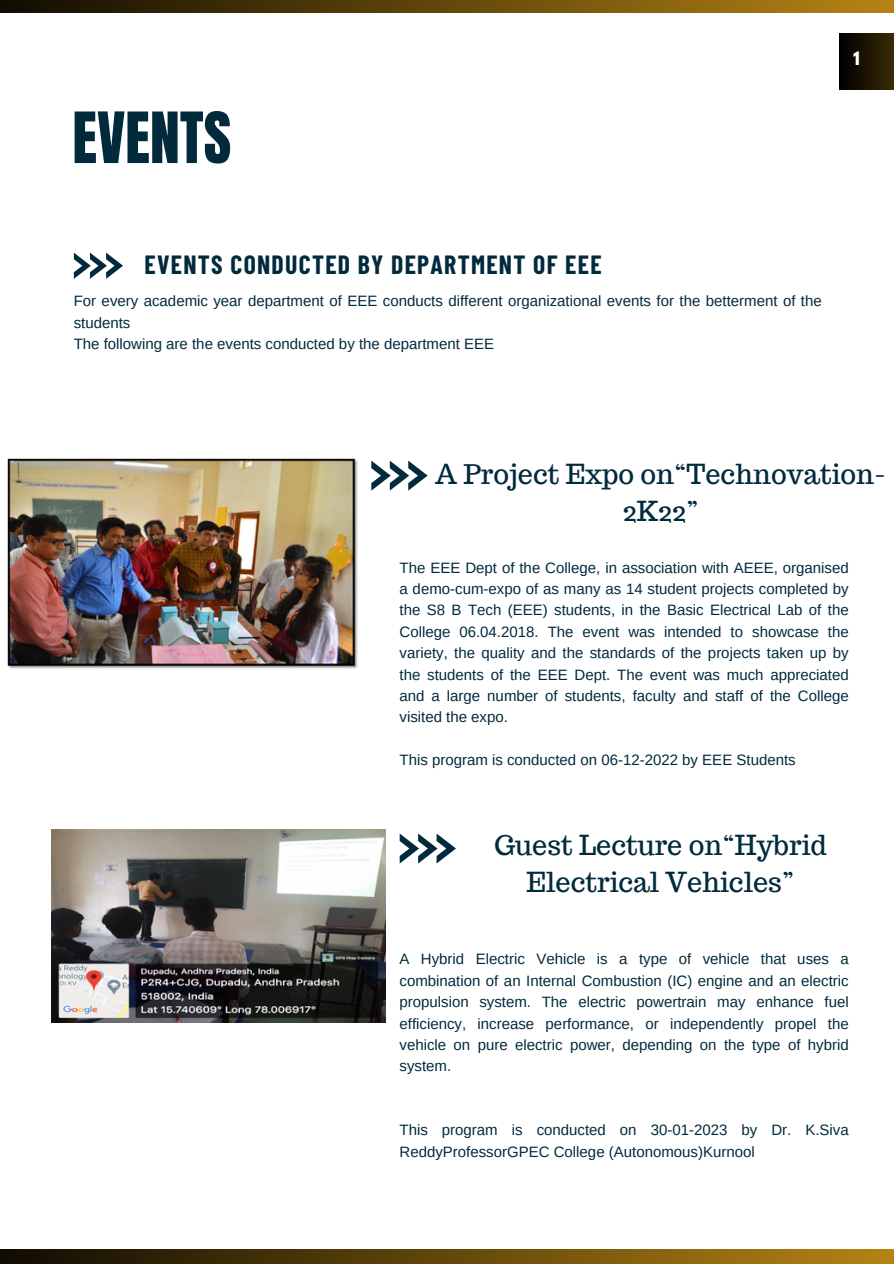
<style>
.page{position:relative;width:894px;height:1264px;background:#fff}
.page>*{position:absolute;margin:0;border:0;box-sizing:border-box;transform-origin:0 0}
.t1{font:60px "Anton";color:#022a3d}
.t2{font:27px/37.2px "Trocchi";color:#022a3d;text-align:center}
.t3{font:700 25.65px "Barlow Condensed";letter-spacing:.05em;color:#022a3d}
.t4{font:700 16.5px "League Spartan";color:#fff}
.t5{font:15px/21.3px "Arimo";color:#022a3d}
</style>
<div class="page">
<svg style="left:74px;top:253px;width:49px;height:25px"></svg>
<svg style="left:0;top:0;width:893px;height:12px;background:#63470a"></svg>
<svg style="left:0;top:1249px;width:893px;height:14px;background:#62470a"></svg>
<svg style="left:371px;top:460px;width:56px;height:30px"></svg>
<div style="left:839px;top:34px;width:54px;height:55px;background:linear-gradient(to right,#000,#382906)"></div>
<svg style="left:399px;top:833px;width:56px;height:30px"></svg>
<img style="left:7px;top:459px;width:351px;height:210px">
<img style="left:52px;top:829px;width:333px;height:193px">
<p class="t1" style="left:72px;top:95px;width:160px">EVENTS</p>
<p class="t4" style="left:852px;top:51px;width:8px">1</p>
<p class="t3" style="left:144px;top:248px;width:458px">EVENTS CONDUCTED BY DEPARTMENT OF EEE</p>
<p class="t5" style="left:74px;top:290px;width:749px">For every academic year department of EEE conducts different organizational events for the betterment of the students</p>
<p class="t5" style="left:74px;top:333px;width:422px">The following are the events conducted by the department EEE</p>
<h3 class="t2" style="left:435px;top:456px;width:452px">A Project Expo on“Technovation-<br>2K22”</h3>
<p class="t5" style="left:399px;top:556px;width:450px;text-align:justify">The EEE Dept of the College, in association with AEEE, organised a demo-cum-expo of as many as 14 student projects completed by the S8 B Tech (EEE) students, in the Basic Electrical Lab of the College 06.04.2018. The event was intended to showcase the variety, the quality and the standards of the projects taken up by the students of the EEE Dept. The event was much appreciated and a large number of students, faculty and staff of the College visited the expo.</p>
<p class="t5" style="left:399px;top:749px;width:397px">This program is conducted on 06-12-2022 by EEE Students</p>
<h1 class="t2" style="left:494px;top:826px;width:334px">Guest Lecture on“Hybrid<br>Electrical Vehicles”</h1>
<p class="t5" style="left:399px;top:948px;width:450px;text-align:justify">A Hybrid Electric Vehicle is a type of vehicle that uses a combination of an Internal Combustion (IC) engine and an electric propulsion system. The electric powertrain may enhance fuel efficiency, increase performance, or independently propel the vehicle on pure electric power, depending on the type of hybrid system.</p>
<h3 class="t5" style="left:399px;top:1119px;width:450px">This program is conducted on 30-01-2023 by Dr. K.Siva<br>ReddyProfessorGPEC College (Autonomous)Kurnool</h3>
</div>
